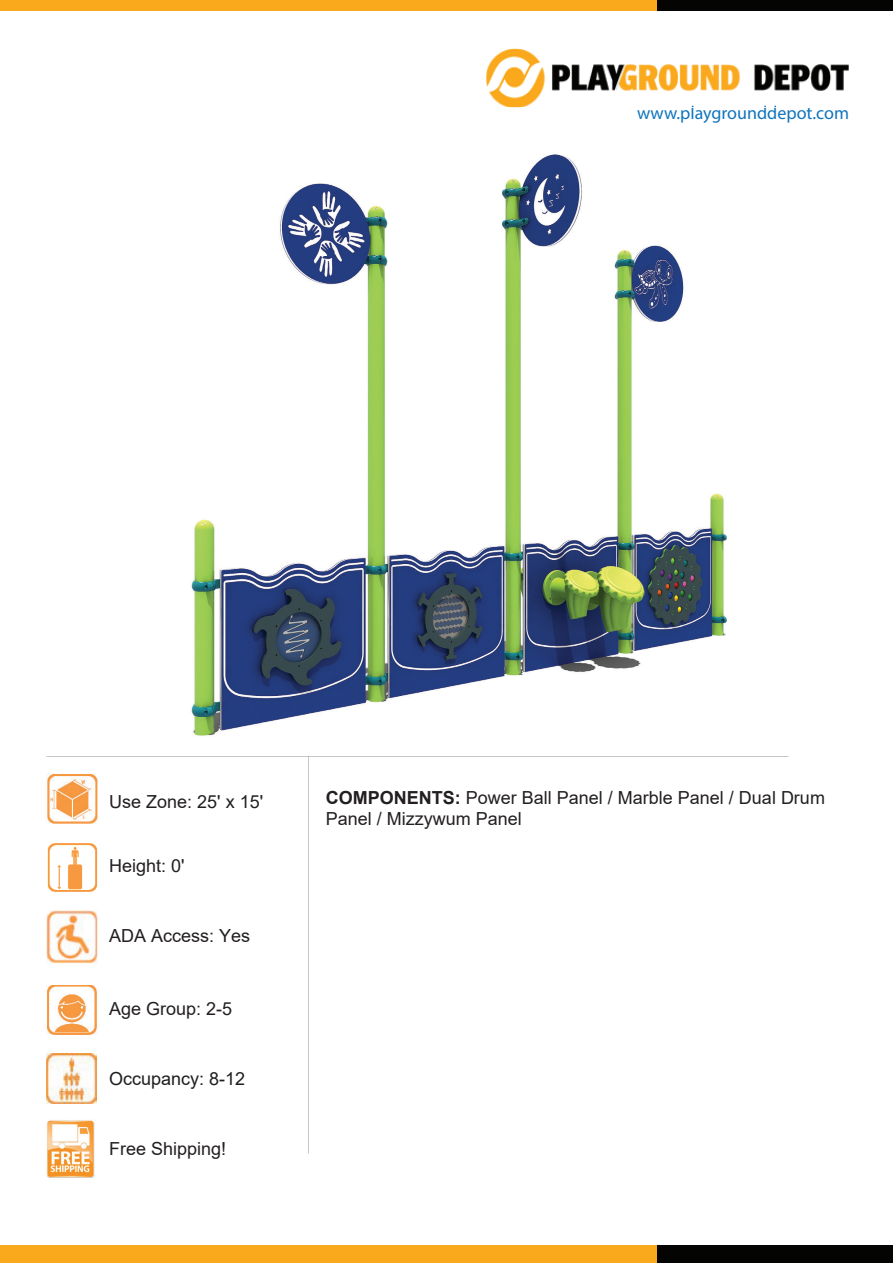
<style>
.page{position:relative;width:893px;height:1263px;background:#fff}
.page>*{position:absolute;margin:0;border:0;box-sizing:border-box;transform-origin:0 0}
.t1{font:18px/21.6px "Arial";color:#231f20}
.t2{font:18px "Myriad Pro";color:#1074bc}
.t3{font:18px "Arial";color:#201d1e}
.s1{font-weight:700}
</style>
<div class="page">
<div style="left:0;top:1245px;width:674px;height:18px;background:#f9a91b"></div>
<div style="left:658px;top:1245px;width:235px;height:18px;background:#040503"></div>
<div style="left:0;top:0;width:674px;height:11px;background:#f9a91b"></div>
<div style="left:658px;top:0;width:235px;height:11px;background:#040503"></div>
<img style="left:486px;top:49px;width:363px;height:58px">
<img style="left:637px;top:106px;width:211px;height:1px">
<img style="left:692px;top:106px;width:84px;height:1px">
<img style="left:191px;top:154px;width:536px;height:582px">
<img style="left:47px;top:911px;width:51px;height:52px">
<img style="left:47px;top:985px;width:50px;height:50px">
<img style="left:47px;top:774px;width:51px;height:50px">
<img style="left:47px;top:1120px;width:48px;height:57px">
<img style="left:47px;top:1054px;width:50px;height:49px">
<img style="left:47px;top:843px;width:51px;height:49px">
<p class="t2" style="left:637px;top:101px;width:213px">www.playgrounddepot.com</p>
<p class="t1" style="left:109px;top:791px;width:155px">Use Zone: 25' x 15'</p>
<p class="t1" style="left:109px;top:855px;width:77px">Height: 0'</p>
<p class="t1" style="left:109px;top:924px;width:143px">ADA Access: Yes</p>
<p class="t1" style="left:109px;top:997px;width:125px">Age Group: 2-5</p>
<p class="t3" style="left:109px;top:1066px;width:138px">Occupancy: 8-12</p>
<p class="t1" style="left:109px;top:1138px;width:119px">Free Shipping!</p>
<p class="t1" style="left:326px;top:786px;width:501px"><span class="s1">COMPONENTS:</span> Power Ball Panel / Marble Panel / Dual Drum<br>Panel / Mizzywum Panel</p>
</div>
